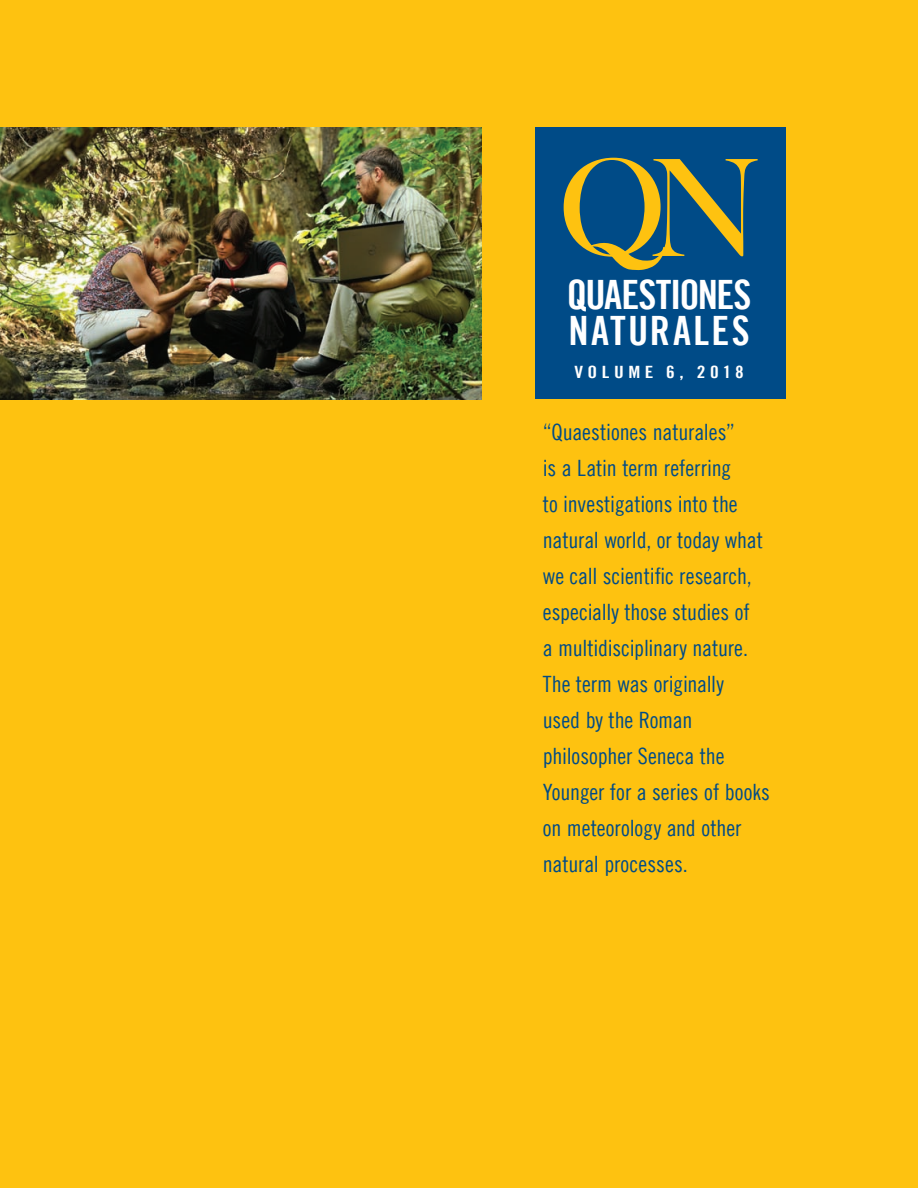
<style>
.page{position:relative;width:918px;height:1188px;background:#fec210}
.page>*{position:absolute;margin:0;border:0;box-sizing:border-box;transform-origin:0 0}
.t1{font:500 134.7px "Big Caslon";color:#fec210;scale:.96 1}
.t2{font:40.5px/36px "Trade Gothic LT Bold Cond Twenty";letter-spacing:-.02em;color:#fff}
.t3{font:22.5px/36px "Trade Gothic LT Cond Eighteen";letter-spacing:-.005em;color:#004b87}
.t4{font:16.95px "Trade Gothic LT Bold Cond Twenty";letter-spacing:.23em;color:#fff;scale:1.15 1}
</style>
<div class="page">
<div style="left:535px;top:127px;width:251px;height:272px;background:#004b87"></div>
<svg style="left:588px;top:242px;width:78px;height:28px"></svg>
<img style="left:0;top:127px;width:482px;height:273px">
<h1 class="t1" style="left:560px;top:98px;width:211px">ON</h1>
<h2 class="t2" style="left:567px;top:277px;width:186px">QUAESTIONES<br>NATURALES</h2>
<p class="t4" style="left:574px;top:362px;width:149px">VOLUME 6, 2018</p>
<p class="t3" style="left:543px;top:413px;width:229px">“Quaestiones naturales”<br>is a Latin term referring<br>to investigations into the natural world, or today what we call scientific research, especially those studies of<br>a multidisciplinary nature.<br>The term was originally<br>used by the Roman philosopher Seneca the<br>Younger for a series of books on meteorology and other natural processes.</p>
</div>
